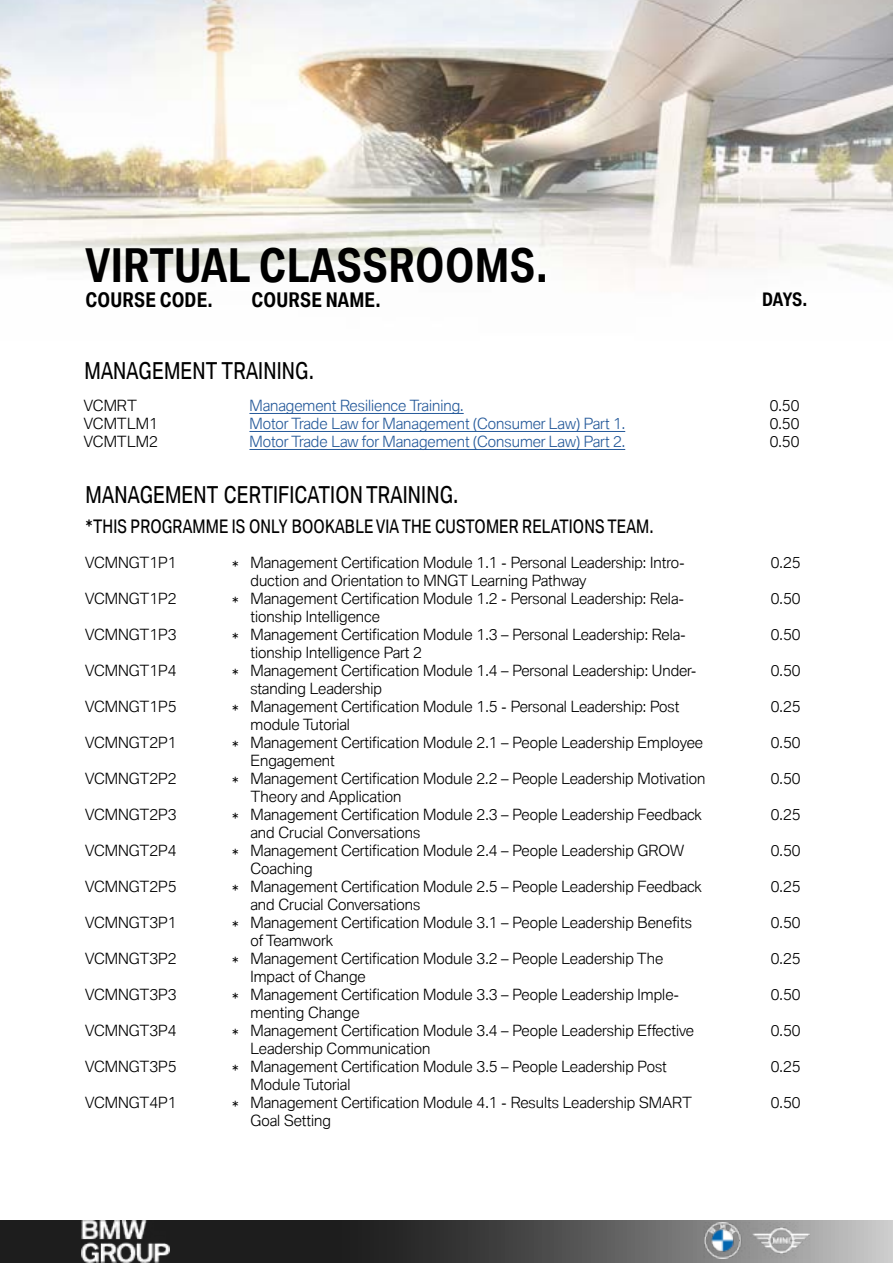
<style>
.page{position:relative;width:893px;height:1263px;background:#fff}
.page>*{position:absolute;margin:0;border:0;box-sizing:border-box;transform-origin:0 0}
.t1{font:700 45px "BMW Group Condensed";color:#000}
.t2{font:22.5px "BMW Group Condensed";color:#000}
.t3{font:700 19.5px "BMW Group Condensed";color:#000}
.t4{font:18px "BMW Group Condensed";color:#000}
.t5{font:700 18px "BMW Group Condensed";color:#000}
.t6{font:300 15px/18px "BMW Group";color:#000}
.t7{font:300 15px/18px "BMW Group";color:#275b9b}
</style>
<div class="page">
<img style="left:0;top:0;width:893px;height:450px">
<svg style="left:0;top:1220px;width:893px;height:43px;background:#484848"></svg>
<img style="left:704px;top:1222px;width:105px;height:36px">
<img style="left:82px;top:1220px;width:87px;height:42px">
<hr style="left:249px;top:413px;width:215px;height:1px;background:#275b9b">
<hr style="left:249px;top:431px;width:376px;height:1px;background:#275b9b">
<hr style="left:249px;top:449px;width:376px;height:1px;background:#275b9b">
<h1 class="t1" style="left:86px;top:235px;width:464px">VIRTUAL CLASSROOMS.</h1>
<h3 class="t3" style="left:86px;top:287px;width:129px">COURSE CODE.</h3>
<h3 class="t3" style="left:252px;top:287px;width:131px">COURSE NAME.</h3>
<p class="t5" style="left:762px;top:287px;width:47px">DAYS.</p>
<h2 class="t2" style="left:85px;top:356px;width:231px">MANAGEMENT TRAINING.</h2>
<p class="t6" style="left:84px;top:399px;width:75px">VCMRT<br>VCMTLM1<br>VCMTLM2</p>
<p class="t7" style="left:249px;top:399px;width:377px">Management Resilience Training.<br>Motor Trade Law for Management (Consumer Law) Part 1.<br>Motor Trade Law for Management (Consumer Law) Part 2.</p>
<p class="t6" style="left:770px;top:399px;width:31px;text-align:justify">0.50<br>0.50<br>0.50</p>
<h2 class="t2" style="left:86px;top:480px;width:375px">MANAGEMENT CERTIFICATION TRAINING.</h2>
<p class="t4" style="left:85px;top:514px;width:570px">*THIS PROGRAMME IS ONLY BOOKABLE VIA THE CUSTOMER RELATIONS TEAM.</p>
<p class="t6" style="left:85px;top:556px;width:93px">VCMNGT1P1</p>
<p class="t6" style="left:85px;top:592px;width:93px">VCMNGT1P2</p>
<p class="t6" style="left:85px;top:628px;width:93px">VCMNGT1P3</p>
<p class="t6" style="left:85px;top:664px;width:93px">VCMNGT1P4</p>
<p class="t6" style="left:85px;top:700px;width:93px">VCMNGT1P5</p>
<p class="t6" style="left:85px;top:736px;width:93px">VCMNGT2P1</p>
<p class="t6" style="left:85px;top:772px;width:93px">VCMNGT2P2</p>
<p class="t6" style="left:85px;top:808px;width:93px">VCMNGT2P3</p>
<p class="t6" style="left:85px;top:844px;width:93px">VCMNGT2P4</p>
<p class="t6" style="left:85px;top:880px;width:93px">VCMNGT2P5</p>
<p class="t6" style="left:85px;top:916px;width:93px">VCMNGT3P1</p>
<p class="t6" style="left:85px;top:952px;width:93px">VCMNGT3P2</p>
<p class="t6" style="left:85px;top:988px;width:93px">VCMNGT3P3</p>
<p class="t6" style="left:85px;top:1024px;width:93px">VCMNGT3P4</p>
<p class="t6" style="left:85px;top:1060px;width:93px">VCMNGT3P5</p>
<p class="t6" style="left:85px;top:1096px;width:93px">VCMNGT4P1</p>
<p class="t6" style="left:251px;top:556px;width:456px">Management Certification Module 1.1 - Personal Leadership: Intro&shy;duction and Orientation to MNGT Learning Pathway<br>Management Certification Module 1.2 - Personal Leadership: Rela&shy;tionship Intelligence<br>Management Certification Module 1.3 – Personal Leadership: Rela&shy;tionship Intelligence Part 2<br>Management Certification Module 1.4 – Personal Leadership: Under&shy;standing Leadership<br>Management Certification Module 1.5 - Personal Leadership: Post module Tutorial<br>Management Certification Module 2.1 – People Leadership Employee Engagement<br>Management Certification Module 2.2 – People Leadership Motivation Theory and Application<br>Management Certification Module 2.3 – People Leadership Feedback and Crucial Conversations<br>Management Certification Module 2.4 – People Leadership GROW Coaching<br>Management Certification Module 2.5 – People Leadership Feedback and Crucial Conversations<br>Management Certification Module 3.1 – People Leadership Benefits of Teamwork<br>Management Certification Module 3.2 – People Leadership The Impact of Change<br>Management Certification Module 3.3 – People Leadership Imple&shy;menting Change<br>Management Certification Module 3.4 – People Leadership Effective Leadership Communication<br>Management Certification Module 3.5 – People Leadership Post Module Tutorial<br>Management Certification Module 4.1 - Results Leadership SMART Goal Setting</p>
<p class="t6" style="left:771px;top:556px;width:31px">0.25</p>
<p class="t6" style="left:232px;top:559px;width:9px">*</p>
<p class="t6" style="left:232px;top:595px;width:9px">*</p>
<p class="t6" style="left:232px;top:631px;width:9px">*</p>
<p class="t6" style="left:232px;top:667px;width:9px">*</p>
<p class="t6" style="left:232px;top:703px;width:9px">*</p>
<p class="t6" style="left:232px;top:739px;width:9px">*</p>
<p class="t6" style="left:232px;top:775px;width:9px">*</p>
<p class="t6" style="left:232px;top:811px;width:9px">*</p>
<p class="t6" style="left:232px;top:847px;width:9px">*</p>
<p class="t6" style="left:232px;top:883px;width:9px">*</p>
<p class="t6" style="left:232px;top:919px;width:9px">*</p>
<p class="t6" style="left:232px;top:955px;width:9px">*</p>
<p class="t6" style="left:232px;top:991px;width:9px">*</p>
<p class="t6" style="left:232px;top:1027px;width:9px">*</p>
<p class="t6" style="left:232px;top:1063px;width:9px">*</p>
<p class="t6" style="left:232px;top:1099px;width:9px">*</p>
<p class="t6" style="left:771px;top:592px;width:31px">0.50</p>
<p class="t6" style="left:771px;top:628px;width:31px">0.50</p>
<p class="t6" style="left:771px;top:664px;width:31px">0.50</p>
<p class="t6" style="left:771px;top:700px;width:31px">0.25</p>
<p class="t6" style="left:771px;top:736px;width:31px">0.50</p>
<p class="t6" style="left:771px;top:772px;width:31px">0.50</p>
<p class="t6" style="left:771px;top:808px;width:31px">0.25</p>
<p class="t6" style="left:771px;top:844px;width:31px">0.50</p>
<p class="t6" style="left:771px;top:880px;width:31px">0.25</p>
<p class="t6" style="left:771px;top:916px;width:31px">0.50</p>
<p class="t6" style="left:771px;top:952px;width:31px">0.25</p>
<p class="t6" style="left:771px;top:988px;width:31px">0.50</p>
<p class="t6" style="left:771px;top:1024px;width:31px">0.50</p>
<p class="t6" style="left:771px;top:1060px;width:31px">0.25</p>
<p class="t6" style="left:771px;top:1096px;width:31px">0.50</p>
</div>
